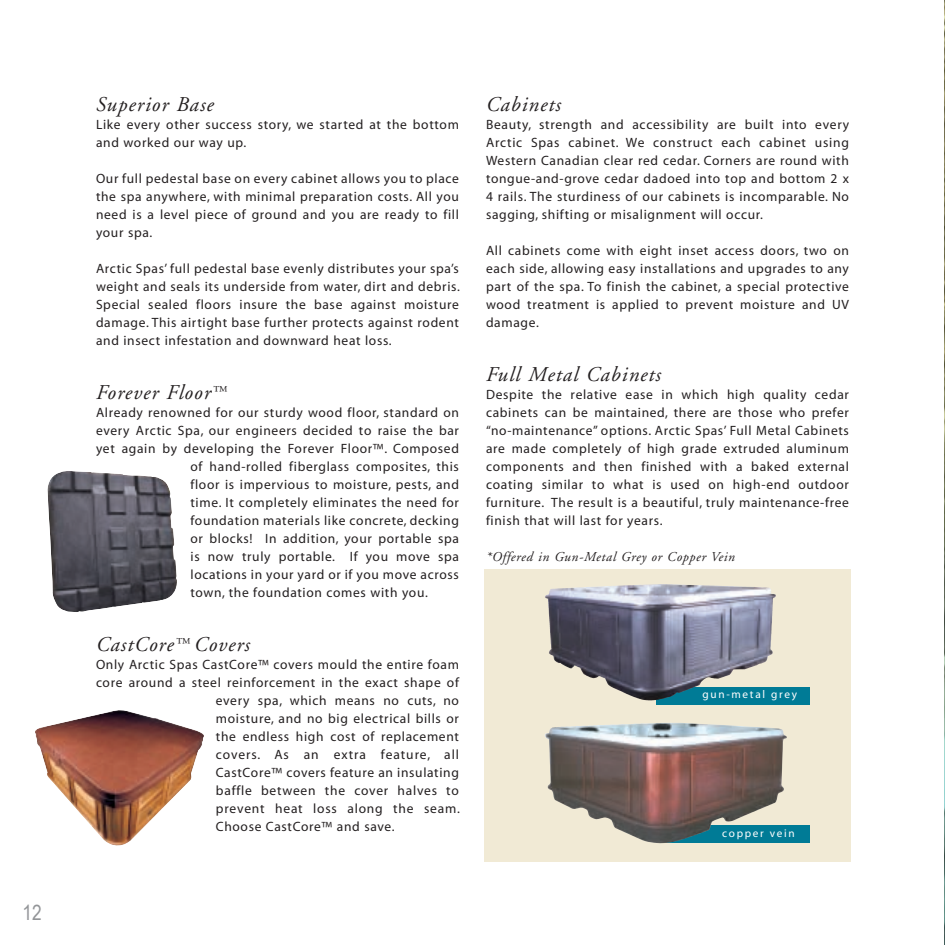
<style>
.page{position:relative;width:945px;height:945px;background:#fff}
.page>*{position:absolute;margin:0;border:0;box-sizing:border-box;transform-origin:0 0}
.t1{font:italic 21px "Adobe Garamond";letter-spacing:.05em;color:#231f20}
.t2{font:21px "Arial Narrow";color:#939598}
.t3{font:13.5px/18px "Myriad";letter-spacing:.05em;color:#231f20;text-align:justify}
.t4{font:italic 13.5px "Adobe Garamond";letter-spacing:.05em;color:#231f20}
.t5{font:13.5px "Myriad";letter-spacing:.07em;color:#231f20}
.t6{font:11.25px "Myriad";letter-spacing:.15em;color:#fff}
</style>
<div class="page">
<img style="left:944px;top:0;width:1px;height:945px">
<img style="left:47px;top:471px;width:130px;height:141px">
<img style="left:35px;top:710px;width:169px;height:136px">
<svg style="left:484px;top:570px;width:367px;height:292px;fill:#f1ead5"></svg>
<div style="left:656px;top:687px;width:154px;height:17px;background:#007b96"></div>
<img style="left:732px;top:594px;width:44px;height:77px">
<div style="left:656px;top:825px;width:154px;height:18px;background:#007b96"></div>
<img style="left:544px;top:722px;width:243px;height:122px">
<h1 class="t2" style="left:22px;top:900px;width:21px">12</h1>
<h1 class="t1" style="left:96px;top:93px;width:119px">Superior Base</h1>
<p class="t3" style="left:96px;top:116px;width:364px">Like every other success story, we started at the bottom and worked our way up.</p>
<p class="t3" style="left:96px;top:170px;width:365px">Our full pedestal base on every cabinet allows you to place the spa anywhere, with minimal preparation costs. All you need is a level piece of ground and you are ready to fill your spa.</p>
<p class="t3" style="left:96px;top:260px;width:365px">Arctic Spas’ full pedestal base evenly distributes your spa’s weight and seals its underside from water, dirt and debris.<br>Special sealed floors insure the base against moisture damage. This airtight base further protects against rodent and insect infestation and downward heat loss.</p>
<h1 class="t1" style="left:96px;top:381px;width:132px">Forever Floor<sup>™</sup></h1>
<p class="t3" style="left:96px;top:404px;width:364px">Already renowned for our sturdy wood floor, standard on</p>
<p class="t3" style="left:96px;top:422px;width:365px">every Arctic Spa, our engineers decided to raise the bar</p>
<p class="t3" style="left:96px;top:440px;width:365px">yet again by developing the Forever Floor™. Composed</p>
<p class="t3" style="left:191px;top:458px;width:270px">of hand-rolled fiberglass composites, this</p>
<p class="t3" style="left:191px;top:476px;width:270px">floor is impervious to moisture, pests, and</p>
<p class="t3" style="left:191px;top:494px;width:270px">time. It completely eliminates the need for</p>
<p class="t3" style="left:191px;top:512px;width:270px">foundation materials like concrete, decking</p>
<p class="t3" style="left:191px;top:530px;width:270px">or blocks! In addition, your portable spa</p>
<p class="t3" style="left:191px;top:548px;width:270px">is now truly portable. If you move spa</p>
<p class="t3" style="left:191px;top:566px;width:270px">locations in your yard or if you move across</p>
<p class="t3" style="left:191px;top:584px;width:239px">town, the foundation comes with you.</p>
<h1 class="t1" style="left:96px;top:633px;width:156px">CastCore<sup>™</sup> Covers</h1>
<p class="t3" style="left:96px;top:656px;width:364px">Only Arctic Spas CastCore™ covers mould the entire foam</p>
<p class="t3" style="left:96px;top:674px;width:365px">core around a steel reinforcement in the exact shape of</p>
<p class="t3" style="left:216px;top:692px;width:245px">every spa, which means no cuts, no</p>
<p class="t3" style="left:216px;top:710px;width:245px">moisture, and no big electrical bills or</p>
<p class="t3" style="left:216px;top:728px;width:245px">the endless high cost of replacement</p>
<p class="t5" style="left:216px;top:748px;width:245px">covers. As an extra feature, all</p>
<p class="t3" style="left:216px;top:764px;width:245px">CastCore™ covers feature an insulating</p>
<p class="t3" style="left:216px;top:782px;width:244px">baffle between the cover halves to</p>
<p class="t3" style="left:216px;top:800px;width:246px">prevent heat loss along the seam.</p>
<p class="t3" style="left:216px;top:818px;width:180px">Choose CastCore™ and save.</p>
<h1 class="t1" style="left:486px;top:93px;width:76px">Cabinets</h1>
<p class="t3" style="left:486px;top:116px;width:365px">Beauty, strength and accessibility are built into every Arctic Spas cabinet. We construct each cabinet using Western Canadian clear red cedar. Corners are round with tongue-and-grove cedar dadoed into top and bottom 2 x 4 rails. The sturdiness of our cabinets is incomparable. No sagging, shifting or misalignment will occur.</p>
<p class="t3" style="left:486px;top:242px;width:364px">All cabinets come with eight inset access doors, two on each side, allowing easy installations and upgrades to any part of the spa. To finish the cabinet, a special protective wood treatment is applied to prevent moisture and UV damage.</p>
<h1 class="t1" style="left:486px;top:363px;width:177px">Full Metal Cabinets</h1>
<p class="t3" style="left:486px;top:386px;width:365px">Despite the relative ease in which high quality cedar cabinets can be maintained, there are those who prefer “no-maintenance” options. Arctic Spas’ Full Metal Cabinets are made completely of high grade extruded aluminum components and then finished with a baked external coating similar to what is used on high-end outdoor furniture. The result is a beautiful, truly maintenance-free finish that will last for years.</p>
<p class="t4" style="left:486px;top:550px;width:251px">*Offered in Gun-Metal Grey or Copper Vein</p>
<p class="t6" style="left:703px;top:689px;width:96px">gun-metal grey</p>
<p class="t6" style="left:722px;top:827px;width:74px">copper vein</p>
</div>
